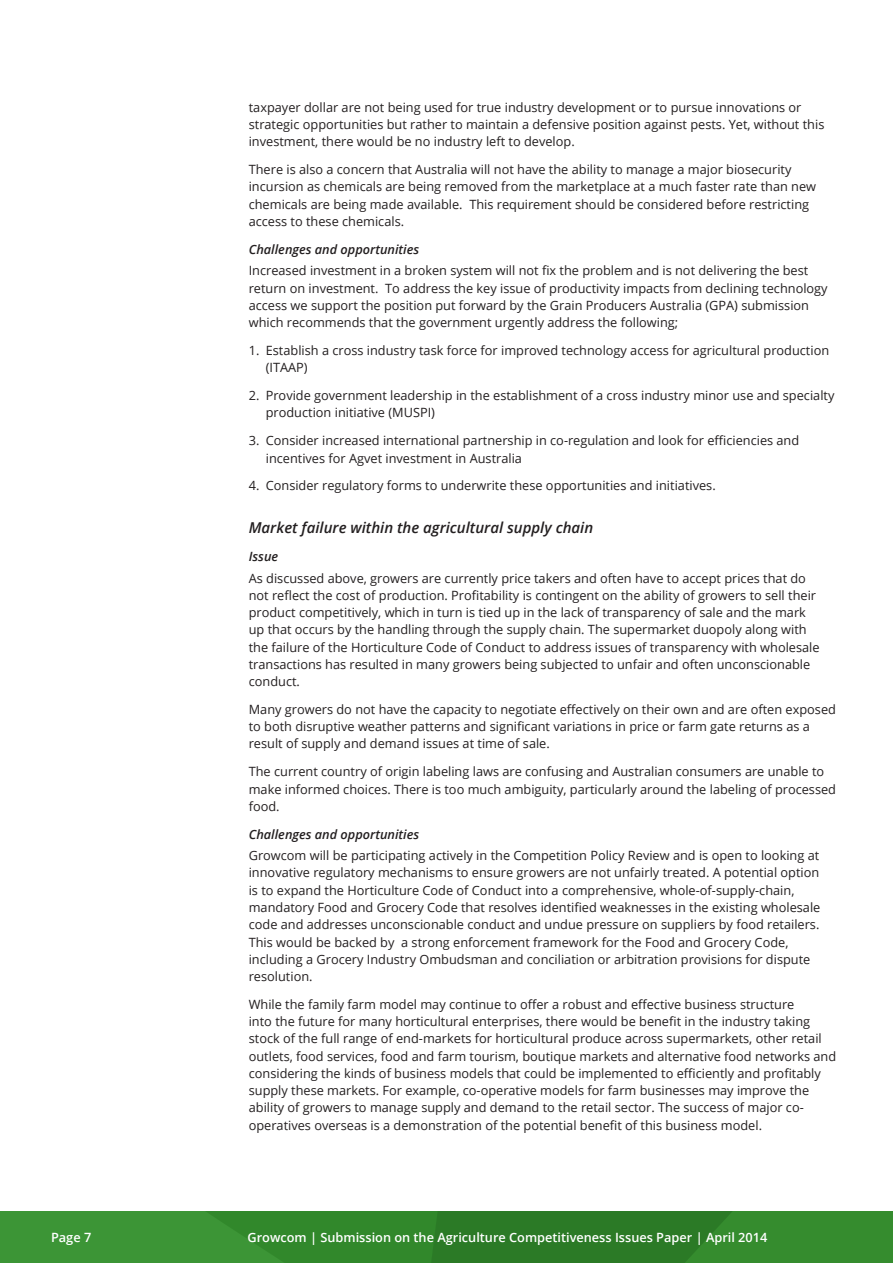
<style>
.page{position:relative;width:893px;height:1263px;background:#fff}
.page>*{position:absolute;margin:0;border:0;box-sizing:border-box;transform-origin:0 0}
.t1{font:italic 600 15px "Open Sans";color:#231f20}
.t2{font:12.75px/17.2px "Open Sans";color:#231f20}
.t3{font:600 12.75px "Open Sans";color:#fff}
.t4{font:italic 600 12.75px "Open Sans";color:#231f20}
</style>
<div class="page">
<svg style="left:0;top:1212px;width:893px;height:51px;background:#33882d"></svg>
<p class="t2" style="left:249px;top:98px;width:577px">taxpayer dollar are not being used for true industry development or to pursue innovations or strategic opportunities but rather to maintain a defensive position against pests. Yet, without this investment, there would be no industry left to develop.</p>
<p class="t2" style="left:249px;top:161px;width:569px">There is also a concern that Australia will not have the ability to manage a major biosecurity incursion as chemicals are being removed from the marketplace at a much faster rate than new chemicals are being made available. This requirement should be considered before restricting access to these chemicals.</p>
<p class="t4" style="left:249px;top:240px;width:172px">Challenges and opportunities</p>
<p class="t2" style="left:249px;top:262px;width:580px">Increased investment in a broken system will not fix the problem and is not delivering the best return on investment. To address the key issue of productivity impacts from declining technology access we support the position put forward by the Grain Producers Australia (GPA) submission which recommends that the government urgently address the following;</p>
<p class="t2" style="left:266px;top:341px;width:565px;text-indent:-17px">1. Establish a cross industry task force for improved technology access for agricultural production (ITAAP)</p>
<p class="t2" style="left:266px;top:387px;width:570px;text-indent:-17px">2. Provide government leadership in the establishment of a cross industry minor use and specialty production initiative (MUSPI)</p>
<p class="t2" style="left:266px;top:432px;width:535px;text-indent:-17px">3. Consider increased international partnership in co-regulation and look for efficiencies and incentives for Agvet investment in Australia</p>
<p class="t2" style="left:249px;top:477px;width:468px">4. Consider regulatory forms to underwrite these opportunities and initiatives.</p>
<p class="t1" style="left:249px;top:517px;width:346px">Market failure within the agricultural supply chain</p>
<p class="t4" style="left:249px;top:548px;width:31px">Issue</p>
<p class="t2" style="left:249px;top:569px;width:572px">As discussed above, growers are currently price takers and often have to accept prices that do not reflect the cost of production. Profitability is contingent on the ability of growers to sell their product competitively, which in turn is tied up in the lack of transparency of sale and the mark up that occurs by the handling through the supply chain. The supermarket duopoly along with the failure of the Horticulture Code of Conduct to address issues of transparency with wholesale transactions has resulted in many growers being subjected to unfair and often unconscionable conduct.</p>
<p class="t2" style="left:249px;top:700px;width:589px">Many growers do not have the capacity to negotiate effectively on their own and are often exposed to both disruptive weather patterns and significant variations in price or farm gate returns as a result of supply and demand issues at time of sale.</p>
<p class="t2" style="left:249px;top:763px;width:589px">The current country of origin labeling laws are confusing and Australian consumers are unable to make informed choices. There is too much ambiguity, particularly around the labeling of processed food.</p>
<p class="t4" style="left:249px;top:825px;width:172px">Challenges and opportunities</p>
<p class="t2" style="left:249px;top:847px;width:573px">Growcom will be participating actively in the Competition Policy Review and is open to looking at innovative regulatory mechanisms to ensure growers are not unfairly treated. A potential option is to expand the Horticulture Code of Conduct into a comprehensive, whole-of-supply-chain, mandatory Food and Grocery Code that resolves identified weaknesses in the existing wholesale code and addresses unconscionable conduct and undue pressure on suppliers by food retailers.<br>This would be backed by a strong enforcement framework for the Food and Grocery Code, including a Grocery Industry Ombudsman and conciliation or arbitration provisions for dispute resolution.</p>
<p class="t2" style="left:249px;top:995px;width:589px">While the family farm model may continue to offer a robust and effective business structure<br>into the future for many horticultural enterprises, there would be benefit in the industry taking stock of the full range of end-markets for horticultural produce across supermarkets, other retail outlets, food services, food and farm tourism, boutique markets and alternative food networks and considering the kinds of business models that could be implemented to efficiently and profitably supply these markets. For example, co-operative models for farm businesses may improve the ability of growers to manage supply and demand to the retail sector. The success of major co&shy;operatives overseas is a demonstration of the potential benefit of this business model.</p>
<p class="t3" style="left:51px;top:1229px;width:42px">Page 7</p>
<p class="t3" style="left:248px;top:1229px;width:521px">Growcom | Submission on the Agriculture Competitiveness Issues Paper | April 2014</p>
</div>
